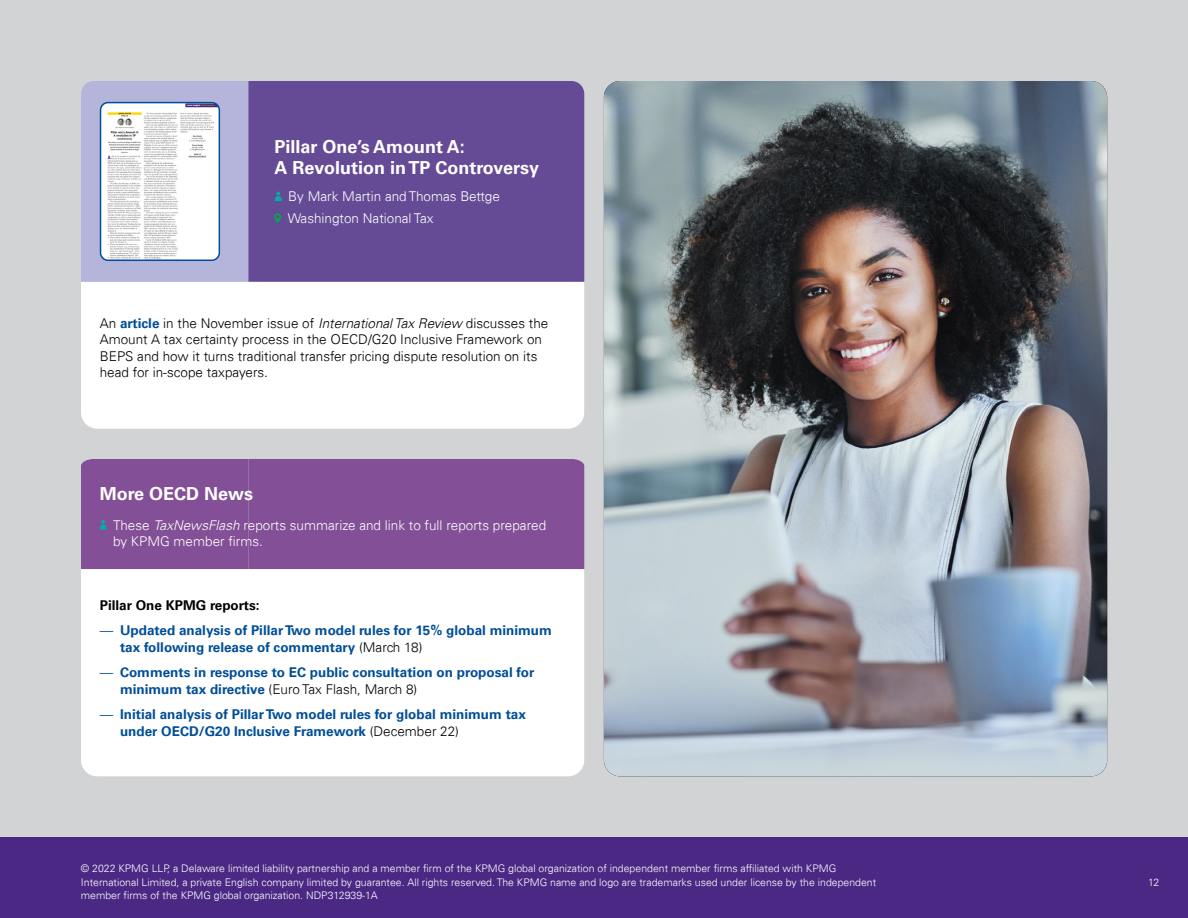
<style>
.page{position:relative;width:1188px;height:918px;background:#fff}
.page>*{position:absolute;margin:0;border:0;box-sizing:border-box;transform-origin:0 0}
.t1{font:700 18px/21px "Univers 65";color:#fff}
.t2{font:300 13.5px/16.5px "Univers 45";color:#000}
.t3{font:700 13.5px/16.5px "Univers 65";color:#004e98}
.t4{font:300 13.5px/22px "Univers 45";color:#fff}
.t5{font:700 13.5px "Univers 65";color:#000}
.t6{font:300 10.5px/13.5px "Univers 45";color:#fff}
.s1{font-family:"Univers 65";font-weight:700;color:#004e98}
.s2{font-style:italic}
.s3{font-family:"Univers 45";font-weight:300}
.s4{font-family:"Univers 45";font-weight:300;color:#000}
</style>
<div class="page">
<div style="left:0;top:837px;width:1188px;height:81px;background:#4b2884"></div>
<div style="left:0;top:0;width:1188px;height:837px;background:#d1d3d4"></div>
<div style="left:81px;top:81px;width:167px;height:201px;background:#b5b4da"></div>
<div style="left:248px;top:81px;width:336px;height:201px;background:#654a95"></div>
<div style="left:81px;top:282px;width:503px;height:147px;background:#fff"></div>
<svg style="left:275px;top:192px;width:7px;height:9px"></svg>
<svg style="left:274px;top:213px;width:7px;height:10px"></svg>
<img style="left:101px;top:103px;width:118px;height:157px">
<div style="left:100px;top:102px;width:120px;height:159px;border:2px solid #004e98;border-radius:8px"></div>
<img style="left:604px;top:81px;width:503px;height:695px">
<div style="left:81px;top:569px;width:503px;height:207px;background:#fff"></div>
<div style="left:81px;top:459px;width:503px;height:110px;background:#834f96"></div>
<h1 class="t1" style="left:274px;top:136px;width:266px">Pillar One’s Amount A:<br>A Revolution in TP Controversy</h1>
<p class="t4" style="left:288px;top:186px;width:214px">By Mark Martin and Thomas Bettge<br>Washington National Tax</p>
<p class="t2" style="left:100px;top:315px;width:450px">An <span class="s1">article</span> in the November issue of <span class="s2">International Tax Review</span> discusses the Amount A tax certainty process in the OECD/G20 Inclusive Framework on BEPS and how it turns traditional transfer pricing dispute resolution on its head for in-scope taxpayers.</p>
<h1 class="t1" style="left:100px;top:483px;width:155px">More OECD News</h1>
<p class="t4" style="left:113px;top:517px;width:435px;line-height:16.5px">These <span class="s2">TaxNewsFlash</span> reports summarize and link to full reports prepared by KPMG member firms.</p>
<p class="t5" style="left:100px;top:597px;width:161px">Pillar One KPMG reports:</p>
<p class="t3" style="left:120px;top:622px;width:433px;text-indent:-20px"><span class="s3">—</span> Updated analysis of Pillar Two model rules for 15% global minimum tax following release of commentary <span class="s4">(March 18)</span></p>
<p class="t3" style="left:100px;top:664px;width:436px"><span class="s3">—</span> Comments in response to EC public consultation on proposal for</p>
<p class="t2" style="left:120px;top:680px;width:299px"><span class="s1">minimum tax directive</span> (Euro Tax Flash, March 8)</p>
<p class="t3" style="left:120px;top:706px;width:407px;text-indent:-20px"><span class="s3">—</span> Initial analysis of Pillar Two model rules for global minimum tax under OECD/G20 Inclusive Framework <span class="s4">(December 22)</span></p>
<p class="t6" style="left:81px;top:862px;width:797px">© 2022 KPMG LLP, a Delaware limited liability partnership and a member firm of the KPMG global organization of independent member firms affiliated with KPMG<br>International Limited, a private English company limited by guarantee. All rights reserved. The KPMG name and logo are trademarks used under license by the independent member firms of the KPMG global organization. NDP312939-1A</p>
<p class="t6" style="left:1148px;top:876px;width:13px">12</p>
</div>
